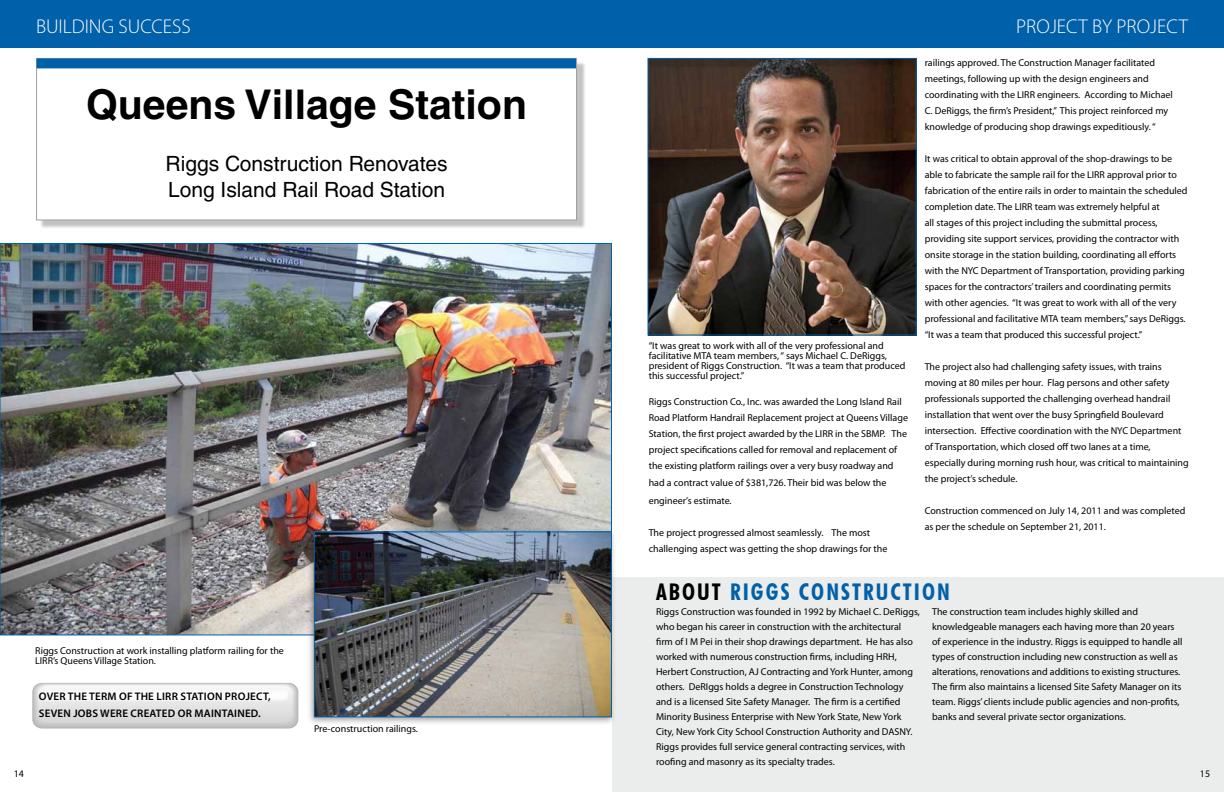
<style>
.page{position:relative;width:1224px;height:792px;background:#fff}
.page>*{position:absolute;margin:0;border:0;box-sizing:border-box;transform-origin:0 0}
.t1{font:700 41px "Helvetica LT Std";color:#000}
.t2{font:700 condensed 23px "Futura BT";letter-spacing:.09em;color:#0060a9}
.t3{font:21px/25.2px "Helvetica LT Std";color:#000}
.t4{font:300 20px "Myriad Pro";color:#fff}
.t5{font:600 11px/17px "Myriad Pro";letter-spacing:.02em;color:#000}
.t6{font:10px/16px "Myriad Pro";color:#000}
.s1{color:#000}
</style>
<div class="page">
<div style="left:0;top:0;width:1224px;height:48px;background:#0060a9"></div>
<img style="left:2px;top:245px;width:608px;height:388px">
<div style="left:307px;top:528px;width:310px;height:198px;background:#000;opacity:.36"></div>
<img style="left:316px;top:533px;width:294px;height:182px">
<div style="left:314px;top:531px;width:298px;height:186px;border:1px solid #0060a9"></div>
<div style="left:39px;top:61px;width:547px;height:169px;background:#000;opacity:.24"></div>
<div style="left:36px;top:58px;width:541px;height:162px;background:#fff;border:1px solid #9d9fa2"></div>
<div style="left:37px;top:58px;width:539px;height:10px;background:#0060a9"></div>
<div style="left:612px;top:577px;width:612px;height:215px;background:#ebecec"></div>
<img style="left:650px;top:60px;width:265px;height:274px">
<div style="left:648px;top:58px;width:269px;height:278px;border:1px solid #0060a9"></div>
<svg style="left:33px;top:683px;width:265px;height:45px"></svg>
<h3 class="t4" style="left:36px;top:15px;width:156px">BUILDING SUCCESS</h3>
<h3 class="t4" style="left:1016px;top:15px;width:173px">PROJECT BY PROJECT</h3>
<h1 class="t1" style="left:86px;top:80px;width:443px">Queens Village Station</h1>
<h3 class="t3" style="left:166px;top:151px;width:283px">Riggs Construction Renovates<br>Long Island Rail Road Station</h3>
<p class="t6" style="left:35px;top:645px;width:250px;line-height:10px">Riggs Construction at work installing platform railing for the<br>LIRR’s Queens Village Station.</p>
<p class="t5" style="left:39px;top:688px;width:233px">OVER THE TERM OF THE LIRR STATION PROJECT,<br>SEVEN JOBS WERE CREATED OR MAINTAINED.</p>
<p class="t6" style="left:314px;top:721px;width:105px">Pre-construction railings.</p>
<p class="t6" style="left:649px;top:340px;width:258px;line-height:10px">“It was great to work with all of the very professional and facilitative MTA team members, “ says Michael C. DeRiggs, president of Riggs Construction. “It was a team that produced this successful project.”</p>
<p class="t6" style="left:649px;top:393px;width:261px">Riggs Construction Co., Inc. was awarded the Long Island Rail Road Platform Handrail Replacement project at Queens Village Station, the first project awarded by the LIRR in the SBMP. The project specifications called for removal and replacement of the existing platform railings over a very busy roadway and</p>
<p class="t6" style="left:649px;top:474px;width:239px;line-height:17.5px">had a contract value of $381,726. Their bid was below the engineer’s estimate.</p>
<p class="t6" style="left:649px;top:524px;width:240px">The project progressed almost seamlessly. The most challenging aspect was getting the shop drawings for the</p>
<p class="t6" style="left:925px;top:54px;width:250px">railings approved. The Construction Manager facilitated meetings, following up with the design engineers and coordinating with the LIRR engineers. According to Michael C. DeRiggs, the firm’s President,” This project reinforced my knowledge of producing shop drawings expeditiously. “</p>
<p class="t6" style="left:925px;top:150px;width:264px">It was critical to obtain approval of the shop-drawings to be able to fabricate the sample rail for the LIRR approval prior to fabrication of the entire rails in order to maintain the scheduled completion date. The LIRR team was extremely helpful at<br>all stages of this project including the submittal process, providing site support services, providing the contractor with onsite storage in the station building, coordinating all efforts with the NYC Department of Transportation, providing parking spaces for the contractors’ trailers and coordinating permits with other agencies. “It was great to work with all of the very professional and facilitative MTA team members,” says DeRiggs. “It was a team that produced this successful project.”</p>
<p class="t6" style="left:925px;top:358px;width:266px">The project also had challenging safety issues, with trains moving at 80 miles per hour. Flag persons and other safety professionals supported the challenging overhead handrail installation that went over the busy Springfield Boulevard intersection. Effective coordination with the NYC Department of Transportation, which closed off two lanes at a time, especially during morning rush hour, was critical to maintaining the project’s schedule.</p>
<p class="t6" style="left:925px;top:502px;width:262px">Construction commenced on July 14, 2011 and was completed as per the schedule on September 21, 2011.</p>
<h2 class="t2" style="left:656px;top:578px;width:295px"><span class="s1">ABOUT</span> RIGGS CONSTRUCTION</h2>
<p class="t6" style="left:656px;top:604px;width:265px;line-height:15px">Riggs Construction was founded in 1992 by Michael C. DeRiggs, who began his career in construction with the architectural firm of I M Pei in their shop drawings department. He has also worked with numerous construction firms, including HRH, Herbert Construction, AJ Contracting and York Hunter, among others. DeRIggs holds a degree in Construction Technology and is a licensed Site Safety Manager. The firm is a certified Minority Business Enterprise with New York State, New York City, New York City School Construction Authority and DASNY.<br>Riggs provides full service general contracting services, with roofing and masonry as its specialty trades.</p>
<p class="t6" style="left:932px;top:604px;width:252px;line-height:15px">The construction team includes highly skilled and knowledgeable managers each having more than 20 years of experience in the industry. Riggs is equipped to handle all types of construction including new construction as well as alterations, renovations and additions to existing structures.<br>The firm also maintains a licensed Site Safety Manager on its team. Riggs’ clients include public agencies and non-profits, banks and several private sector organizations.</p>
<p class="t6" style="left:14px;top:765px;width:12px">14</p>
<p class="t6" style="left:1200px;top:765px;width:12px">15</p>
</div>
